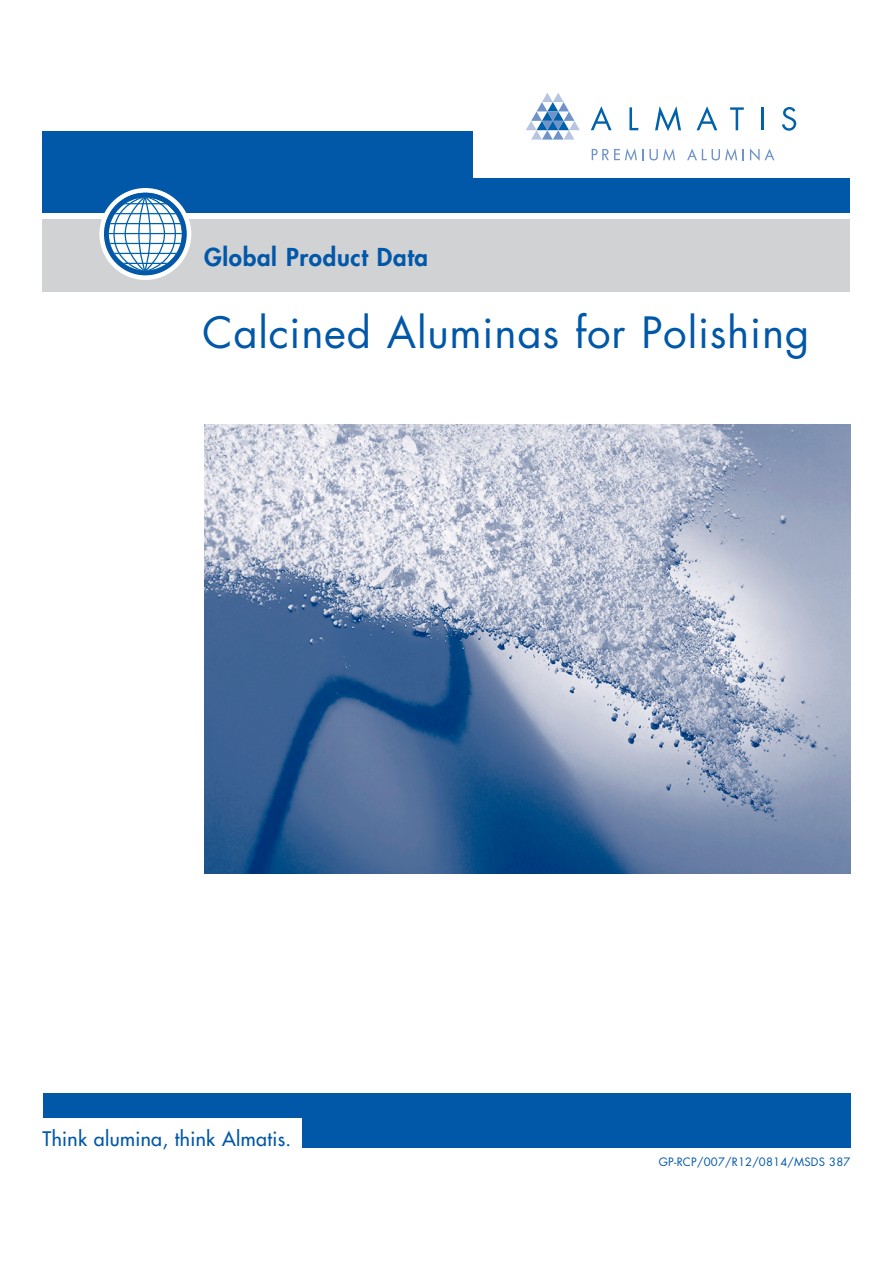
<style>
.page{position:relative;width:893px;height:1263px;background:#fff}
.page>*{position:absolute;margin:0;border:0;box-sizing:border-box;transform-origin:0 0}
.t1{font:42px "Futura";letter-spacing:.02em;color:#0157a8}
.t2{font:800 24px "Futura";letter-spacing:.03em;color:#0157a8}
.t3{font:19.5px "Futura";letter-spacing:.015em;color:#0157a8}
.t4{font:11.25px "Futura";letter-spacing:.02em;color:#0157a8}
</style>
<div class="page">
<div style="left:43px;top:1093px;width:807px;height:54px;background:#0157a8"></div>
<div style="left:43px;top:131px;width:807px;height:82px;background:#0157a8"></div>
<div style="left:43px;top:219px;width:807px;height:72px;background:#d1d2d4"></div>
<div style="left:473px;top:74px;width:399px;height:103px;background:#fff"></div>
<svg style="left:526px;top:93px;width:54px;height:47px"></svg>
<svg style="left:629px;top:107px;width:9px;height:23px"></svg>
<svg style="left:655px;top:106px;width:26px;height:25px"></svg>
<svg style="left:696px;top:106px;width:21px;height:24px"></svg>
<svg style="left:730px;top:107px;width:14px;height:23px"></svg>
<hr style="left:761px;top:107px;width:3px;height:23px;background:#0161aa">
<svg style="left:782px;top:107px;width:14px;height:24px"></svg>
<svg style="left:591px;top:106px;width:21px;height:24px"></svg>
<svg style="left:592px;top:149px;width:51px;height:11px"></svg>
<svg style="left:649px;top:149px;width:26px;height:12px"></svg>
<svg style="left:687px;top:149px;width:57px;height:12px"></svg>
<svg style="left:750px;top:149px;width:24px;height:12px"></svg>
<svg style="left:99px;top:188px;width:92px;height:92px"></svg>
<div style="left:21px;top:1118px;width:281px;height:43px;background:#fff"></div>
<img style="left:204px;top:425px;width:646px;height:448px">
<p class="t2" style="left:204px;top:245px;width:226px">Global Product Data</p>
<p class="t1" style="left:203px;top:314px;width:608px">Calcined Aluminas for Polishing</p>
<p class="t3" style="left:43px;top:1129px;width:250px">Think alumina, think Almatis.</p>
<p class="t4" style="left:659px;top:1156px;width:193px">GP-RCP/007/R12/0814/MSDS 387</p>
</div>
